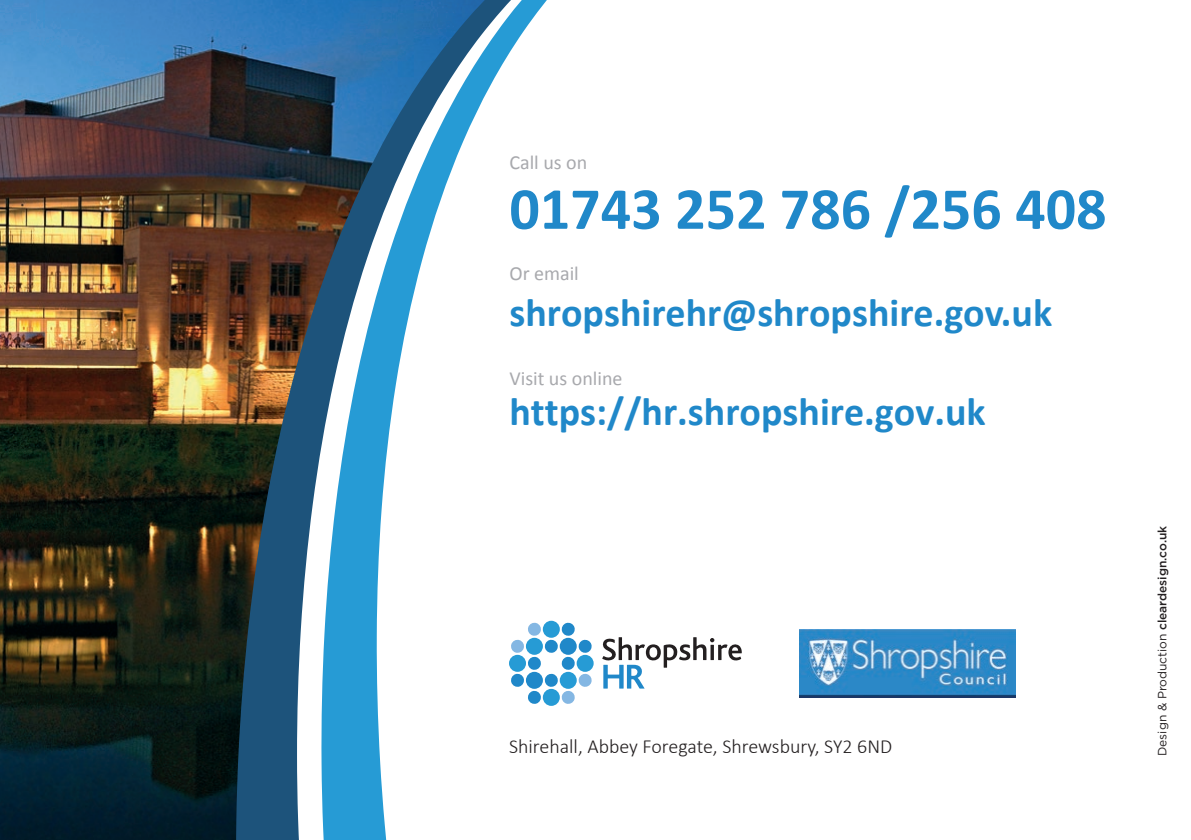
<style>
.page{position:relative;width:1191px;height:840px;background:#fff}
.page>*{position:absolute;margin:0;border:0;box-sizing:border-box;transform-origin:0 0}
.t1{font:700 60px "Calibri";color:#2088c9}
.t2{font:700 40px "Calibri";color:#2088c9}
.t3{font:300 20px "Calibri";color:#231f20}
.t4{font:20px "Calibri";color:#a8a9ad}
.t5{font:12px "Gotham";color:#231f20}
.s1{font-weight:500}
</style>
<div class="page">
<img style="left:0;top:0;width:236px;height:839px">
<svg style="left:236px;top:0;width:293px;height:839px"></svg>
<img style="left:799px;top:629px;width:216px;height:68px">
<svg style="left:602px;top:637px;width:139px;height:51px"></svg>
<div style="left:576px;top:654px;width:17px;height:17px;background:#269bd5;border-radius:50%"></div>
<div style="left:543px;top:688px;width:17px;height:17px;background:#269bd5;border-radius:50%"></div>
<svg style="left:510px;top:621px;width:82px;height:83px"></svg>
<div style="left:526px;top:671px;width:17px;height:17px;background:#2088c9;border-radius:50%"></div>
<p class="t4" style="left:509px;top:149px;width:79px">Call us on</p>
<p class="t1" style="left:509px;top:170px;width:598px">01743 252 786 /256 408</p>
<p class="t4" style="left:509px;top:261px;width:71px">Or email</p>
<p class="t2" style="left:509px;top:287px;width:544px">shropshirehr@shropshire.gov.uk</p>
<p class="t4" style="left:509px;top:366px;width:115px">Visit us online</p>
<p class="t2" style="left:509px;top:383px;width:478px">https://hr.shropshire.gov.uk</p>
<p class="t3" style="left:509px;top:733px;width:385px">Shirehall, Abbey Foregate, Shrewsbury, SY2 6ND</p>
<p class="t5" style="left:1155px;top:755px;width:232px;rotate:-90deg">Design &amp; Production <span class="s1">cleardesign.co.uk</span></p>
</div>
